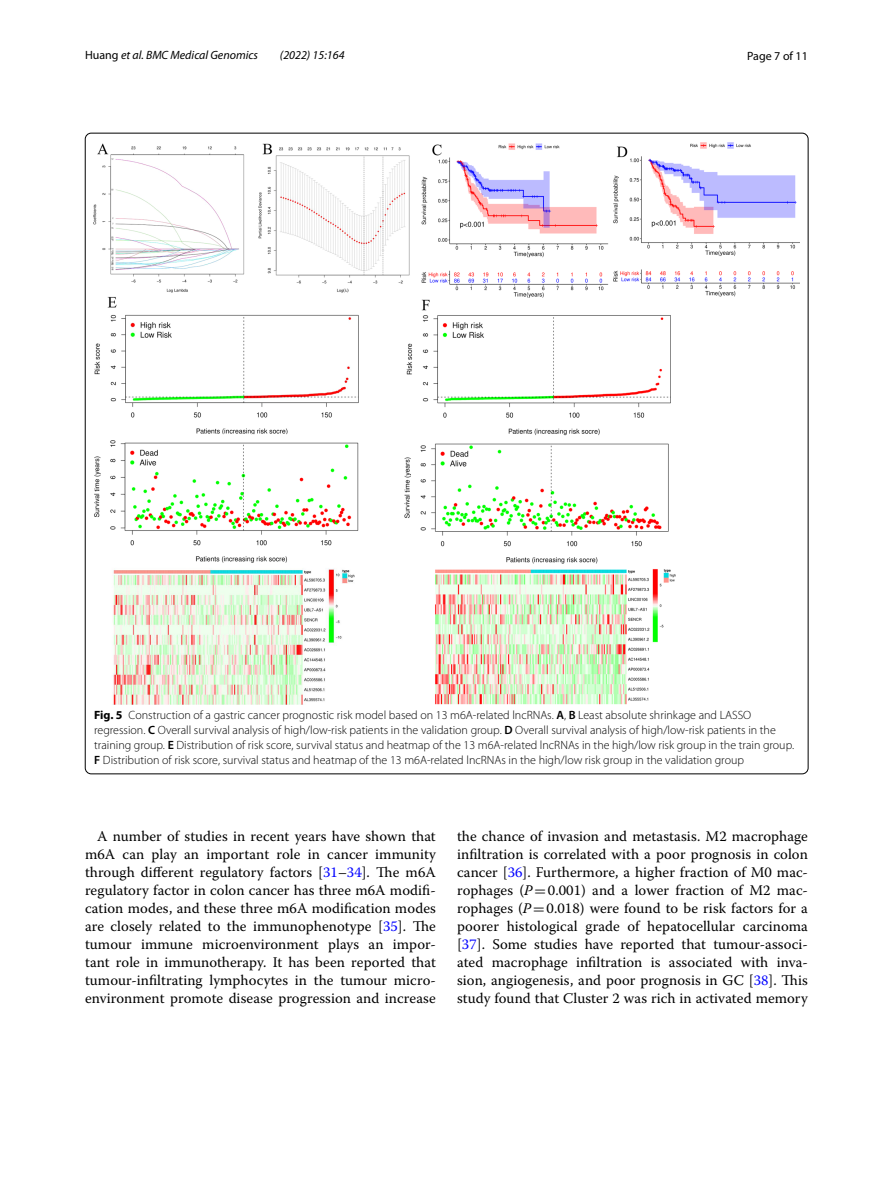
<style>
.page{position:relative;width:893px;height:1187px;background:#fff}
.page>*{position:absolute;margin:0;border:0;box-sizing:border-box;transform-origin:0 0}
.t1{font:14.7px/18px "Warnock Pro";letter-spacing:.005em;color:#000;text-align:justify}
.t2{font:300 12px/15px "Myriad Pro";color:#000}
.t3{font:italic 12px "Myriad Pro";color:#000}
.t4{font:12px "Myriad Pro";color:#000}
.s1{font-style:normal}
.s2{font-weight:700}
.s3{font-weight:600}
.s4{color:#00f}
.s5{font-style:italic}
.s6{font-family:"MTSY"}
</style>
<div class="page">
<img style="left:94px;top:142px;width:706px;height:562px">
<p class="t3" style="left:85px;top:48px;width:175px"><span class="s1">Huang</span> et al. BMC Medical Genomics</p>
<p class="t3" style="left:280px;top:48px;width:66px">(2022) 15:164</p>
<p class="t4" style="left:747px;top:48px;width:62px">Page 7 of 11</p>
<p class="t2" style="left:94px;top:708px;width:701px"><span class="s2">Fig. 5</span> Construction of a gastric cancer prognostic risk model based on 13 m6A-related lncRNAs. <span class="s3">A</span>, <span class="s3">B</span> Least absolute shrinkage and LASSO regression. <span class="s3">C</span> Overall survival analysis of high/low-risk patients in the validation group. <span class="s3">D</span> Overall survival analysis of high/low-risk patients in the training group. <span class="s3">E</span> Distribution of risk score, survival status and heatmap of the 13 m6A-related lncRNAs in the high/low risk group in the train group.<br><span class="s3">F</span> Distribution of risk score, survival status and heatmap of the 13 m6A-related lncRNAs in the high/low risk group in the validation group</p>
<p class="t1" style="left:85px;top:826px;width:352px;text-indent:12px">A number of studies in recent years have shown that m6A can play an important role in cancer immunity through different regulatory factors [<span class="s4">31</span>–<span class="s4">34</span>]. The m6A regulatory factor in colon cancer has three m6A modifi&shy;cation modes, and these three m6A modification modes are closely related to the immunophenotype [<span class="s4">35</span>]. The tumour immune microenvironment plays an impor&shy;tant role in immunotherapy. It has been reported that tumour-infiltrating lymphocytes in the tumour micro&shy;environment promote disease progression and increase</p>
<p class="t1" style="left:457px;top:826px;width:352px">the chance of invasion and metastasis. M2 macrophage infiltration is correlated with a poor prognosis in colon cancer [<span class="s4">36</span>]. Furthermore, a higher fraction of M0 mac&shy;rophages (<span class="s5">P</span><span class="s6">=</span>0.001) and a lower fraction of M2 mac&shy;rophages (<span class="s5">P</span><span class="s6">=</span>0.018) were found to be risk factors for a poorer histological grade of hepatocellular carcinoma [<span class="s4">37</span>]. Some studies have reported that tumour-associ&shy;ated macrophage infiltration is associated with inva&shy;sion, angiogenesis, and poor prognosis in GC [<span class="s4">38</span>]. This study found that Cluster 2 was rich in activated memory</p>
</div>
